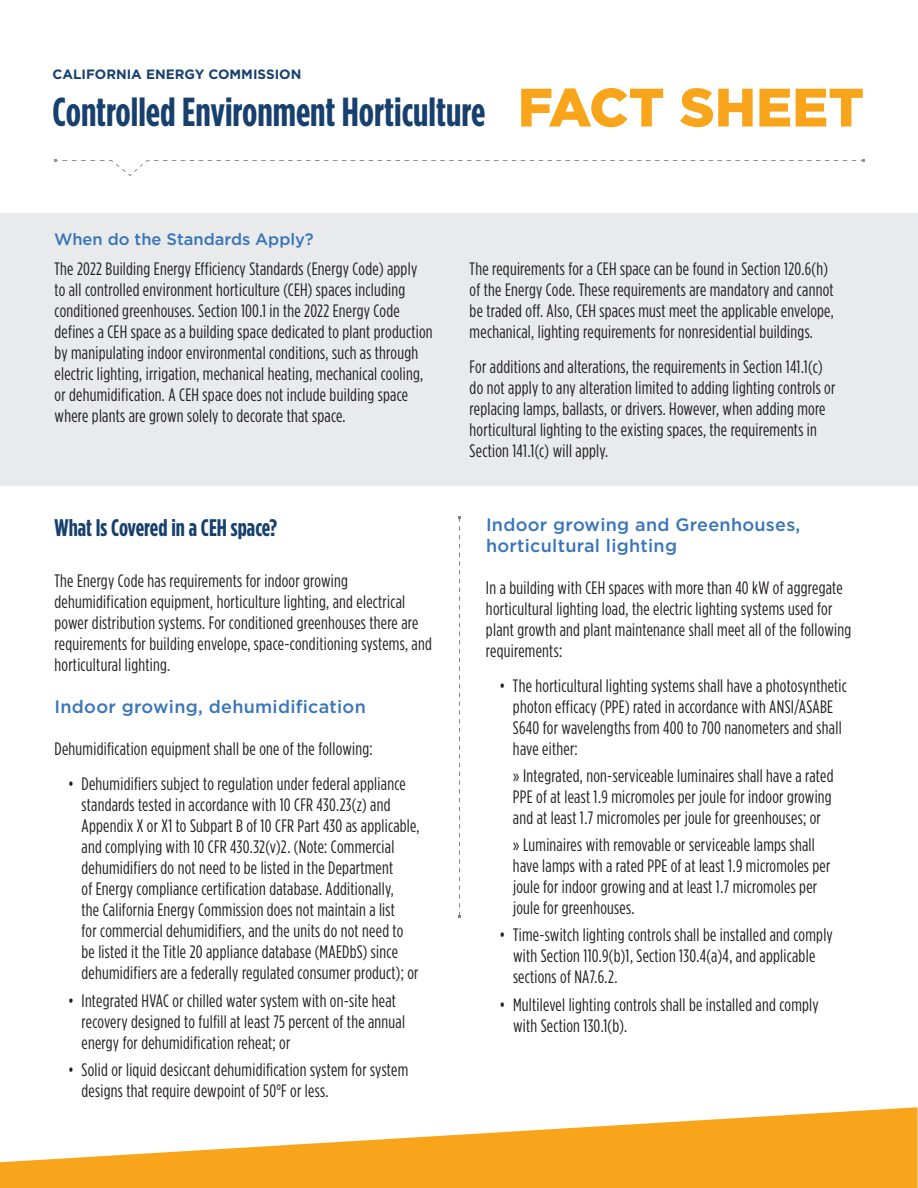
<style>
.page{position:relative;width:918px;height:1188px;background:#fff}
.page>*{position:absolute;margin:0;border:0;box-sizing:border-box;transform-origin:0 0}
.t1{font:900 54px "Gotham HTF";color:#f9a51b}
.t2{font:700 condensed 40.5px "Gotham HTF";color:#17406e}
.t3{font:700 condensed 24px "Gotham HTF";color:#17406e}
.t4{font:condensed 18px/21px "Gotham HTF";letter-spacing:.015em;color:#231f20}
.t5{font:500 18px/21px "Gotham HTF";letter-spacing:.015em;color:#3875ba}
.t6{font:500 16.5px "Gotham HTF";color:#3875ba}
.Letter_Head{font:700 13.5px "Gotham HTF";color:#17406e}
</style>
<div class="page">
<div style="left:0;top:214px;width:918px;height:272px;background:#e9eaeb"></div>
<svg style="left:54px;top:159px;width:811px;height:17px"></svg>
<svg style="left:458px;top:516px;width:3px;height:402px"></svg>
<svg style="left:0;top:1107px;width:918px;height:81px;fill:#f9a51b"></svg>
<h1 class="Letter_Head" style="left:52px;top:66px;width:250px">CALIFORNIA ENERGY COMMISSION</h1>
<h1 class="t2" style="left:52px;top:89px;width:434px">Controlled Environment Horticulture</h1>
<h1 class="t1" style="left:518px;top:76px;width:348px">FACT SHEET</h1>
<h2 class="t6" style="left:54px;top:230px;width:261px">When do the Standards Apply?</h2>
<p class="t4" style="left:55px;top:258px;width:380px">The 2022 Building Energy Efficiency Standards (Energy Code) apply<br>to all controlled environment horticulture (CEH) spaces including conditioned greenhouses. Section 100.1 in the 2022 Energy Code defines a CEH space as a building space dedicated to plant production by manipulating indoor environmental conditions, such as through electric lighting, irrigation, mechanical heating, mechanical cooling, or dehumidification. A CEH space does not include building space where plants are grown solely to decorate that space.</p>
<p class="t4" style="left:470px;top:258px;width:366px">The requirements for a CEH space can be found in Section 120.6(h) of the Energy Code. These requirements are mandatory and cannot be traded off. Also, CEH spaces must meet the applicable envelope, mechanical, lighting requirements for nonresidential buildings.</p>
<p class="t4" style="left:470px;top:355px;width:367px">For additions and alterations, the requirements in Section 141.1(c) do not apply to any alteration limited to adding lighting controls or replacing lamps, ballasts, or drivers. However, when adding more horticultural lighting to the existing spaces, the requirements in Section 141.1(c) will apply.</p>
<h2 class="t3" style="left:55px;top:514px;width:224px">What Is Covered in a CEH space?</h2>
<p class="t4" style="left:55px;top:570px;width:379px">The Energy Code has requirements for indoor growing dehumidification equipment, horticulture lighting, and electrical power distribution systems. For conditioned greenhouses there are requirements for building envelope, space-conditioning systems, and horticultural lighting.</p>
<h3 class="t5" style="left:55px;top:696px;width:313px">Indoor growing, dehumidification</h3>
<p class="t4" style="left:55px;top:738px;width:320px">Dehumidification equipment shall be one of the following:</p>
<p class="t4" style="left:82px;top:773px;width:340px;text-indent:-14px">• Dehumidifiers subject to regulation under federal appliance standards tested in accordance with 10 CFR 430.23(z) and Appendix X or X1 to Subpart B of 10 CFR Part 430 as applicable, and complying with 10 CFR 430.32(v)2. (Note: Commercial dehumidifiers do not need to be listed in the Department<br>of Energy compliance certification database. Additionally,<br>the California Energy Commission does not maintain a list<br>for commercial dehumidifiers, and the units do not need to be listed it the Title 20 appliance database (MAEDbS) since dehumidifiers are a federally regulated consumer product); or</p>
<p class="t4" style="left:82px;top:990px;width:325px;text-indent:-14px">• Integrated HVAC or chilled water system with on-site heat recovery designed to fulfill at least 75 percent of the annual energy for dehumidification reheat; or</p>
<p class="t4" style="left:82px;top:1059px;width:328px;text-indent:-14px">• Solid or liquid desiccant dehumidification system for system designs that require dewpoint of 50°F or less.</p>
<h3 class="t5" style="left:486px;top:514px;width:316px">Indoor growing and Greenhouses, horticultural lighting</h3>
<p class="t4" style="left:486px;top:577px;width:367px">In a building with CEH spaces with more than 40 kW of aggregate horticultural lighting load, the electric lighting systems used for plant growth and plant maintenance shall meet all of the following requirements:</p>
<p class="t4" style="left:513px;top:675px;width:336px;text-indent:-14px">• The horticultural lighting systems shall have a photosynthetic photon efficacy (PPE) rated in accordance with ANSI/ASABE S640 for wavelengths from 400 to 700 nanometers and shall have either:</p>
<p class="t4" style="left:513px;top:765px;width:322px;text-align:justify">» Integrated, non-serviceable luminaires shall have a rated PPE of at least 1.9 micromoles per joule for indoor growing and at least 1.7 micromoles per joule for greenhouses; or</p>
<p class="t4" style="left:513px;top:834px;width:319px">» Luminaires with removable or serviceable lamps shall have lamps with a rated PPE of at least 1.9 micromoles per joule for indoor growing and at least 1.7 micromoles per joule for greenhouses.</p>
<p class="t4" style="left:513px;top:924px;width:321px;text-indent:-14px">• Time-switch lighting controls shall be installed and comply with Section 110.9(b)1, Section 130.4(a)4, and applicable sections of NA7.6.2.</p>
<p class="t4" style="left:513px;top:994px;width:307px;text-indent:-14px">• Multilevel lighting controls shall be installed and comply with Section 130.1(b).</p>
</div>
